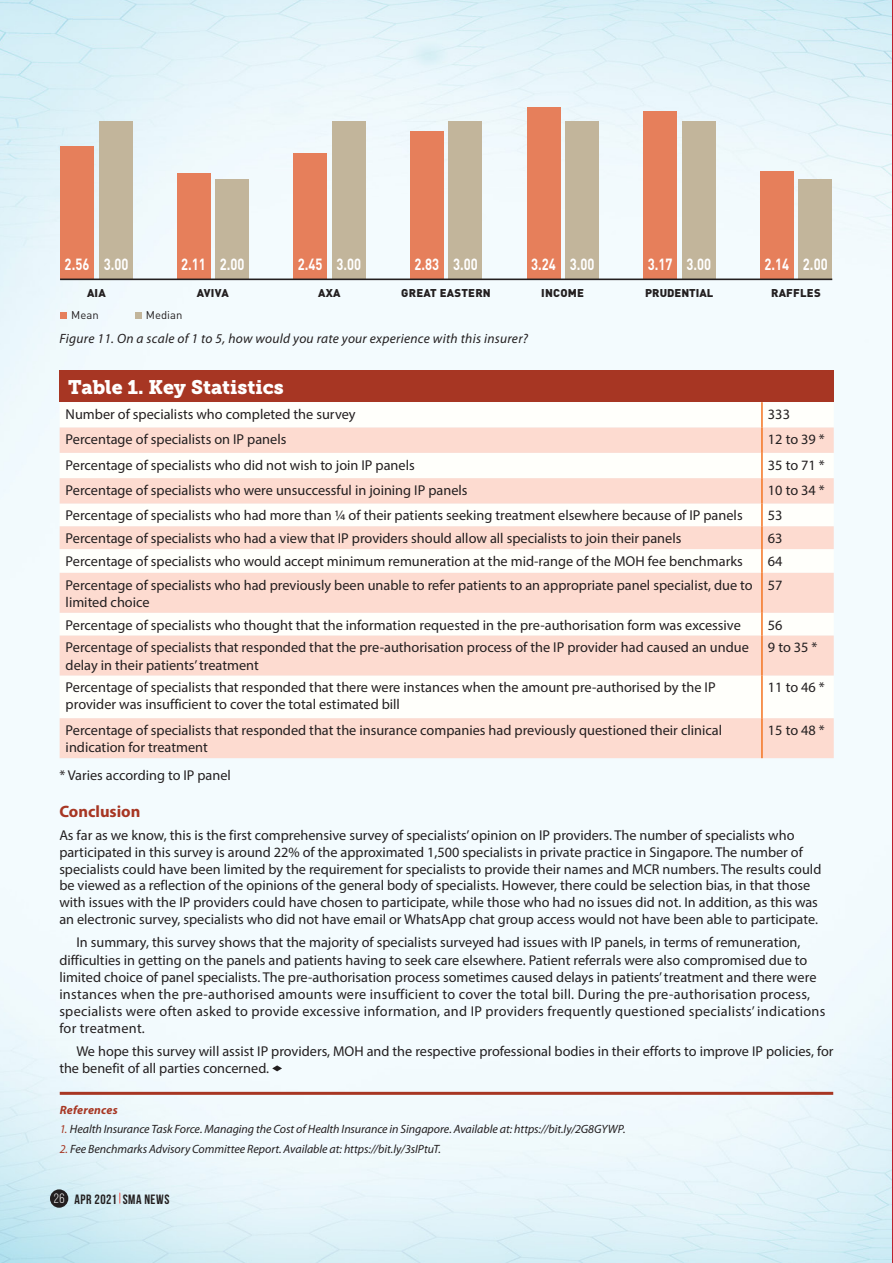
<style>
.page{position:relative;width:893px;height:1263px;background:#fff}
.page>*{position:absolute;margin:0;border:0;box-sizing:border-box;transform-origin:0 0}
.t1{font:19.5px "Museo Slab 900";color:#fff}
.t2{font:700 16.5px "Myriad Pro";color:#a73623}
.t3{font:700 16.05px "DIN Pro";color:#fff;scale:.81 1}
.t4{font:14.25px/17.1px "Myriad Pro";color:#231f20}
.t5{font:italic 13.5px "Myriad Pro";letter-spacing:.02em;color:#231f20}
.t6{font:700 13.5px "Bebas Neue";letter-spacing:.04em;color:#231f20}
.t7{font:italic 12px "Myriad Pro";letter-spacing:-.005em;color:#231f20}
.t8{font:italic 700 12px "Myriad Pro";letter-spacing:.015em;color:#a73623}
.t9{font:900 11.25px "DIN Pro";letter-spacing:.02em;color:#231f20}
.t10{font:11.25px "DIN Pro";color:#231f20}
.t11{font:900 11.25px "DIN Pro";color:#231f20}
.s1{color:#a73623}
.s2{font-weight:400;color:#fff}
</style>
<div class="page">
<img style="left:0;top:0;width:892px;height:1263px">
<div style="left:60px;top:371px;width:774px;height:31px;background:#a73623"></div>
<svg style="left:60px;top:402px;width:774px;height:25px"></svg>
<svg style="left:60px;top:427px;width:774px;height:331px;fill:#fddbd0"></svg>
<hr style="left:761px;top:402px;width:2px;height:25px;background:#f47421">
<hr style="left:761px;top:427px;width:2px;height:26px;background:#f47421">
<hr style="left:761px;top:453px;width:2px;height:25px;background:#f47421">
<hr style="left:761px;top:478px;width:2px;height:25px;background:#f47421">
<hr style="left:761px;top:503px;width:2px;height:23px;background:#f47421">
<hr style="left:761px;top:526px;width:2px;height:23px;background:#f47421">
<hr style="left:761px;top:549px;width:2px;height:24px;background:#f47421">
<hr style="left:761px;top:573px;width:2px;height:40px;background:#f47421">
<hr style="left:761px;top:613px;width:2px;height:22px;background:#f47421">
<hr style="left:761px;top:635px;width:2px;height:40px;background:#f47421">
<hr style="left:761px;top:675px;width:2px;height:43px;background:#f47421">
<hr style="left:761px;top:718px;width:2px;height:40px;background:#f47421">
<div style="left:99px;top:121px;width:34px;height:158px;background:#c2b59b"></div>
<div style="left:215px;top:179px;width:34px;height:100px;background:#c2b59b"></div>
<div style="left:332px;top:121px;width:34px;height:158px;background:#c2b59b"></div>
<div style="left:448px;top:121px;width:34px;height:158px;background:#c2b59b"></div>
<div style="left:565px;top:121px;width:34px;height:158px;background:#c2b59b"></div>
<div style="left:682px;top:121px;width:34px;height:158px;background:#c2b59b"></div>
<div style="left:798px;top:179px;width:34px;height:100px;background:#c2b59b"></div>
<div style="left:60px;top:147px;width:34px;height:132px;background:#e67f5b"></div>
<div style="left:177px;top:173px;width:34px;height:106px;background:#e67f5b"></div>
<div style="left:293px;top:153px;width:34px;height:126px;background:#e67f5b"></div>
<div style="left:410px;top:131px;width:34px;height:148px;background:#e67f5b"></div>
<div style="left:526px;top:107px;width:34px;height:172px;background:#e67f5b"></div>
<div style="left:643px;top:111px;width:34px;height:168px;background:#e67f5b"></div>
<div style="left:760px;top:171px;width:34px;height:108px;background:#e67f5b"></div>
<div style="left:60px;top:312px;width:7px;height:7px;background:#e67f5b"></div>
<svg style="left:135px;top:312px;width:6px;height:6px"></svg>
<hr style="left:60px;top:278px;width:772px;height:2px;background:#231f20">
<hr style="left:892px;top:0;width:1px;height:1263px;background:#be1e2d">
<svg style="left:272px;top:1065px;width:10px;height:6px"></svg>
<hr style="left:60px;top:1092px;width:773px;height:3px;background:#a73623">
<div style="left:50px;top:1189px;width:18px;height:19px;background:#231f20;border-radius:50%"></div>
<p class="t3" style="left:65px;top:251px;width:80px">2.56 3.00</p>
<p class="t3" style="left:181px;top:251px;width:80px">2.11 2.00</p>
<p class="t3" style="left:298px;top:251px;width:80px">2.45 3.00</p>
<p class="t3" style="left:414px;top:251px;width:80px">2.83 3.00</p>
<p class="t3" style="left:531px;top:251px;width:80px">3.24 3.00</p>
<p class="t3" style="left:648px;top:251px;width:80px">3.17 3.00</p>
<p class="t3" style="left:764px;top:251px;width:80px">2.14 2.00</p>
<p class="t9" style="left:87px;top:284px;width:20px">AIA</p>
<p class="t9" style="left:197px;top:284px;width:33px">AVIVA</p>
<p class="t9" style="left:318px;top:284px;width:24px">AXA</p>
<p class="t9" style="left:401px;top:284px;width:91px">GREAT EASTERN</p>
<p class="t9" style="left:541px;top:284px;width:44px">INCOME</p>
<p class="t11" style="left:645px;top:284px;width:70px">PRUDENTIAL</p>
<p class="t9" style="left:771px;top:284px;width:51px">RAFFLES</p>
<p class="t10" style="left:71px;top:307px;width:29px">Mean</p>
<p class="t10" style="left:146px;top:307px;width:38px">Median</p>
<p class="t5" style="left:60px;top:330px;width:470px">Figure 11. On a scale of 1 to 5, how would you rate your experience with this insurer?</p>
<h1 class="t1" style="left:68px;top:375px;width:217px">Table 1. Key Statistics</h1>
<p class="t4" style="left:66px;top:405px;width:291px">Number of specialists who completed the survey</p>
<p class="t4" style="left:768px;top:405px;width:24px">333</p>
<p class="t4" style="left:66px;top:431px;width:222px">Percentage of specialists on IP panels</p>
<p class="t4" style="left:768px;top:431px;width:58px">12 to 39 *</p>
<p class="t4" style="left:66px;top:456px;width:351px">Percentage of specialists who did not wish to join IP panels</p>
<p class="t4" style="left:768px;top:456px;width:58px">35 to 71 *</p>
<p class="t4" style="left:66px;top:481px;width:403px">Percentage of specialists who were unsuccessful in joining IP panels</p>
<p class="t4" style="left:768px;top:481px;width:58px">10 to 34 *</p>
<p class="t4" style="left:66px;top:507px;width:678px">Percentage of specialists who had more than ¼ of their patients seeking treatment elsewhere because of IP panels</p>
<p class="t4" style="left:768px;top:507px;width:16px">53</p>
<p class="t4" style="left:66px;top:529px;width:617px">Percentage of specialists who had a view that IP providers should allow all specialists to join their panels</p>
<p class="t4" style="left:768px;top:529px;width:16px">63</p>
<p class="t4" style="left:66px;top:552px;width:679px">Percentage of specialists who would accept minimum remuneration at the mid-range of the MOH fee benchmarks</p>
<p class="t4" style="left:768px;top:552px;width:16px">64</p>
<p class="t4" style="left:66px;top:576px;width:689px">Percentage of specialists who had previously been unable to refer patients to an appropriate panel specialist, due to limited choice</p>
<p class="t4" style="left:768px;top:576px;width:16px">57</p>
<p class="t4" style="left:66px;top:616px;width:677px">Percentage of specialists who thought that the information requested in the pre-authorisation form was excessive</p>
<p class="t4" style="left:768px;top:616px;width:16px">56</p>
<p class="t4" style="left:66px;top:639px;width:685px">Percentage of specialists that responded that the pre-authorisation process of the IP provider had caused an undue delay in their patients’ treatment</p>
<p class="t4" style="left:768px;top:639px;width:51px">9 to 35 *</p>
<p class="t4" style="left:66px;top:679px;width:651px">Percentage of specialists that responded that there were instances when the amount pre-authorised by the IP provider was insufficient to cover the total estimated bill</p>
<p class="t4" style="left:768px;top:679px;width:58px">11 to 46 *</p>
<p class="t4" style="left:66px;top:721px;width:658px">Percentage of specialists that responded that the insurance companies had previously questioned their clinical indication for treatment</p>
<p class="t4" style="left:768px;top:721px;width:58px">15 to 48 *</p>
<p class="t4" style="left:59px;top:767px;width:173px">* Varies according to IP panel</p>
<p class="t2" style="left:59px;top:800px;width:83px">Conclusion</p>
<p class="t4" style="left:59px;top:826px;width:763px">As far as we know, this is the first comprehensive survey of specialists’ opinion on IP providers. The number of specialists who participated in this survey is around 22% of the approximated 1,500 specialists in private practice in Singapore. The number of specialists could have been limited by the requirement for specialists to provide their names and MCR numbers. The results could be viewed as a reflection of the opinions of the general body of specialists. However, there could be selection bias, in that those with issues with the IP providers could have chosen to participate, while those who had no issues did not. In addition, as this was an electronic survey, specialists who did not have email or WhatsApp chat group access would not have been able to participate.</p>
<p class="t4" style="left:59px;top:934px;width:767px;text-indent:17px">In summary, this survey shows that the majority of specialists surveyed had issues with IP panels, in terms of remuneration, difficulties in getting on the panels and patients having to seek care elsewhere. Patient referrals were also compromised due to limited choice of panel specialists. The pre-authorisation process sometimes caused delays in patients’ treatment and there were instances when the pre-authorised amounts were insufficient to cover the total bill. During the pre-authorisation process, specialists were often asked to provide excessive information, and IP providers frequently questioned specialists’ indications for treatment.</p>
<p class="t4" style="left:59px;top:1043px;width:776px;text-indent:17px">We hope this survey will assist IP providers, MOH and the respective professional bodies in their efforts to improve IP policies, for the benefit of all parties concerned.</p>
<p class="t8" style="left:60px;top:1102px;width:60px">References</p>
<p class="t7" style="left:60px;top:1121px;width:567px"><span class="s1">1.</span> Health Insurance Task Force. Managing the Cost of Health Insurance in Singapore. Available at: https://bit.ly/2G8GYWP.</p>
<p class="t7" style="left:60px;top:1141px;width:383px"><span class="s1">2.</span> Fee Benchmarks Advisory Committee Report. Available at: https://bit.ly/3sIPtuT.</p>
<p class="t6" style="left:54px;top:1191px;width:117px"><span class="s2">26</span> APR 2021 SMA NEWS</p>
</div>
